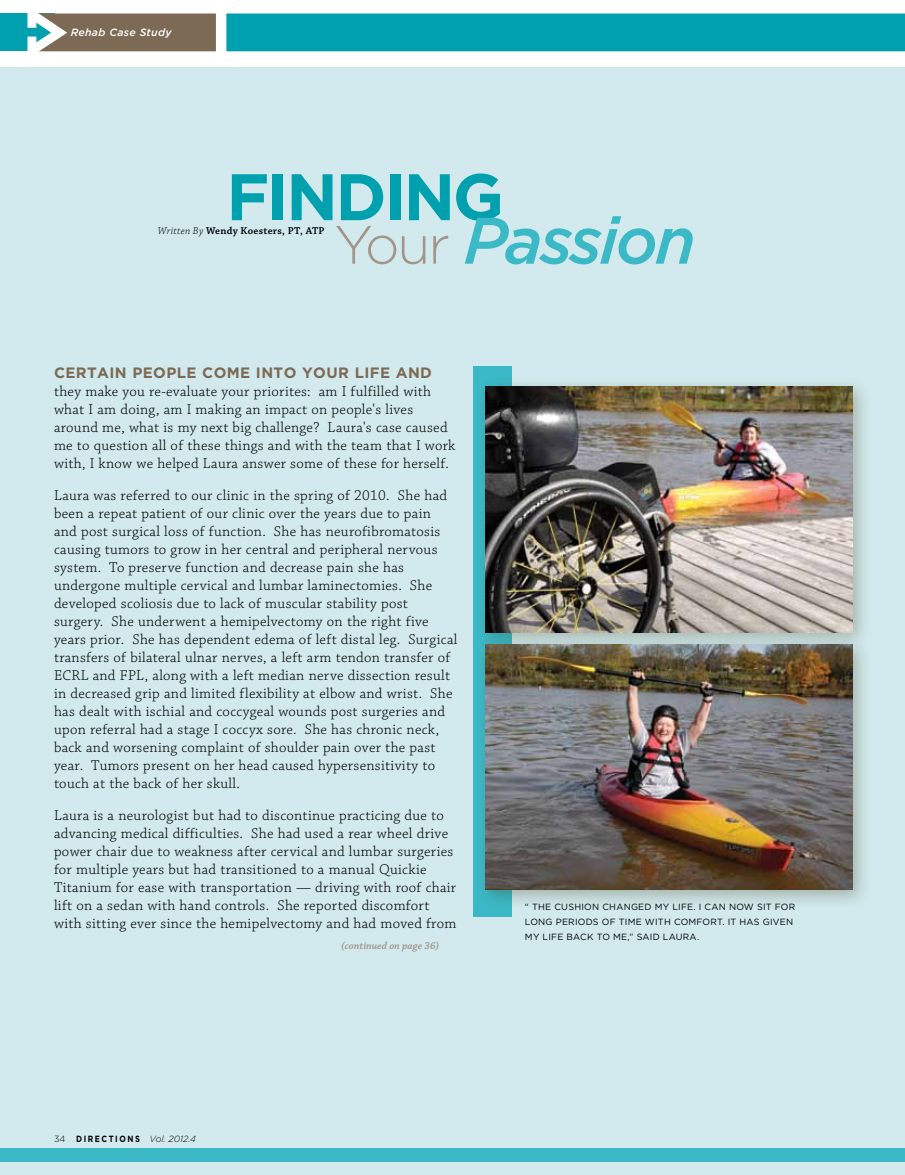
<style>
.page{position:relative;width:905px;height:1175px;background:#fff}
.page>*{position:absolute;margin:0;border:0;box-sizing:border-box;transform-origin:0 0}
.t1{font:italic 500 65.55px "Gotham";letter-spacing:-.04em;color:#3cb9c6}
.t2{font:700 65.55px "Gotham";letter-spacing:-.04em;color:#00a0af}
.t3{font:300 15px/18px "Chaparral Pro";letter-spacing:.02em;color:#000}
.t4{font:700 15px "Gotham";letter-spacing:.025em;color:#7c6a55}
.t5{font:600 10.5px "Chaparral Pro";letter-spacing:.025em;color:#000}
.t6{font:italic 600 10.5px "Chaparral Pro";color:#a2958a}
.t7{font:italic 500 10.5px "Gotham";letter-spacing:.025em;color:#fff}
.t8{font:9px/15px "Gotham";letter-spacing:.025em;color:#000}
.t9{font:700 9px "Gotham";color:#000;scale:.85 1}
.t10{font:italic 300 9px "Gotham";color:#000}
.s1{font-weight:300;font-style:normal;font-size:54px;color:#a2958a}
.s2{font-weight:300;font-style:italic}
.s3{font-weight:300}
.s4{font-weight:700;font-style:normal}
</style>
<div class="page">
<div style="left:0;top:14px;width:54px;height:37px;background:#00a0af"></div>
<svg style="left:20px;top:13px;width:196px;height:39px;background:#848070"></svg>
<div style="left:226px;top:14px;width:678px;height:37px;background:#00a0af"></div>
<div style="left:0;top:68px;width:904px;height:1106px;background:#d2eaed"></div>
<div style="left:0;top:1148px;width:904px;height:13px;background:#3cb9c6"></div>
<div style="left:472px;top:366px;width:39px;height:550px;background:#3cb9c6"></div>
<div style="left:475px;top:634px;width:397px;height:276px;background:#3a3212;opacity:.3"></div>
<img style="left:485px;top:652px;width:367px;height:238px">
<div style="left:475px;top:376px;width:397px;height:276px;background:#3a3212;opacity:.3"></div>
<img style="left:485px;top:386px;width:367px;height:246px">
<p class="t7" style="left:71px;top:26px;width:102px">Rehab Case Study</p>
<h1 class="t2" style="left:226px;top:159px;width:279px">FINDING</h1>
<h1 class="t1" style="left:334px;top:203px;width:363px"><span class="s1">Your</span> Passion</h1>
<p class="t5" style="left:158px;top:225px;width:168px"><span class="s2">Written By</span> Wendy Koesters, PT, ATP</p>
<p class="t4" style="left:54px;top:364px;width:379px">CERTAIN PEOPLE COME INTO YOUR LIFE AND</p>
<p class="t3" style="left:54px;top:383px;width:403px">they make you re-evaluate your priorites: am I fulfilled with what I am doing, am I making an impact on people's lives around me, what is my next big challenge? Laura's case caused me to question all of these things and with the team that I work with, I know we helped Laura answer some of these for herself.</p>
<p class="t3" style="left:54px;top:487px;width:405px">Laura was referred to our clinic in the spring of 2010. She had been a repeat patient of our clinic over the years due to pain and post surgical loss of function. She has neurofibromatosis causing tumors to grow in her central and peripheral nervous system. To preserve function and decrease pain she has undergone multiple cervical and lumbar laminectomies. She developed scoliosis due to lack of muscular stability post surgery. She underwent a hemipelvectomy on the right five years prior. She has dependent edema of left distal leg. Surgical transfers of bilateral ulnar nerves, a left arm tendon transfer of ECRL and FPL, along with a left median nerve dissection result in decreased grip and limited flexibility at elbow and wrist. She has dealt with ischial and coccygeal wounds post surgeries and upon referral had a stage I coccyx sore. She has chronic neck, back and worsening complaint of shoulder pain over the past year. Tumors present on her head caused hypersensitivity to touch at the back of her skull.</p>
<p class="t3" style="left:54px;top:806px;width:404px">Laura is a neurologist but had to discontinue practicing due to advancing medical difficulties. She had used a rear wheel drive power chair due to weakness after cervical and lumbar surgeries for multiple years but had transitioned to a manual Quickie Titanium for ease with transportation — driving with roof chair lift on a sedan with hand controls. She reported discomfort with sitting ever since the hemipelvectomy and had moved from</p>
<p class="t6" style="left:341px;top:940px;width:100px">(continued on page 36)</p>
<p class="t8" style="left:525px;top:899px;width:272px">“ THE CUSHION CHANGED MY LIFE. I CAN NOW SIT FOR<br>LONG PERIODS OF TIME WITH COMFORT. IT HAS GIVEN<br>MY LIFE BACK TO ME,” SAID LAURA.</p>
<p class="t9" style="left:54px;top:1133px;width:34px"><span class="s3">34</span> DIRE</p>
<p class="t9" style="left:102px;top:1133px;width:17px">CTION</p>
<p class="t10" style="left:135px;top:1133px;width:62px"><span class="s4">S</span> Vol. 2012.4</p>
</div>
